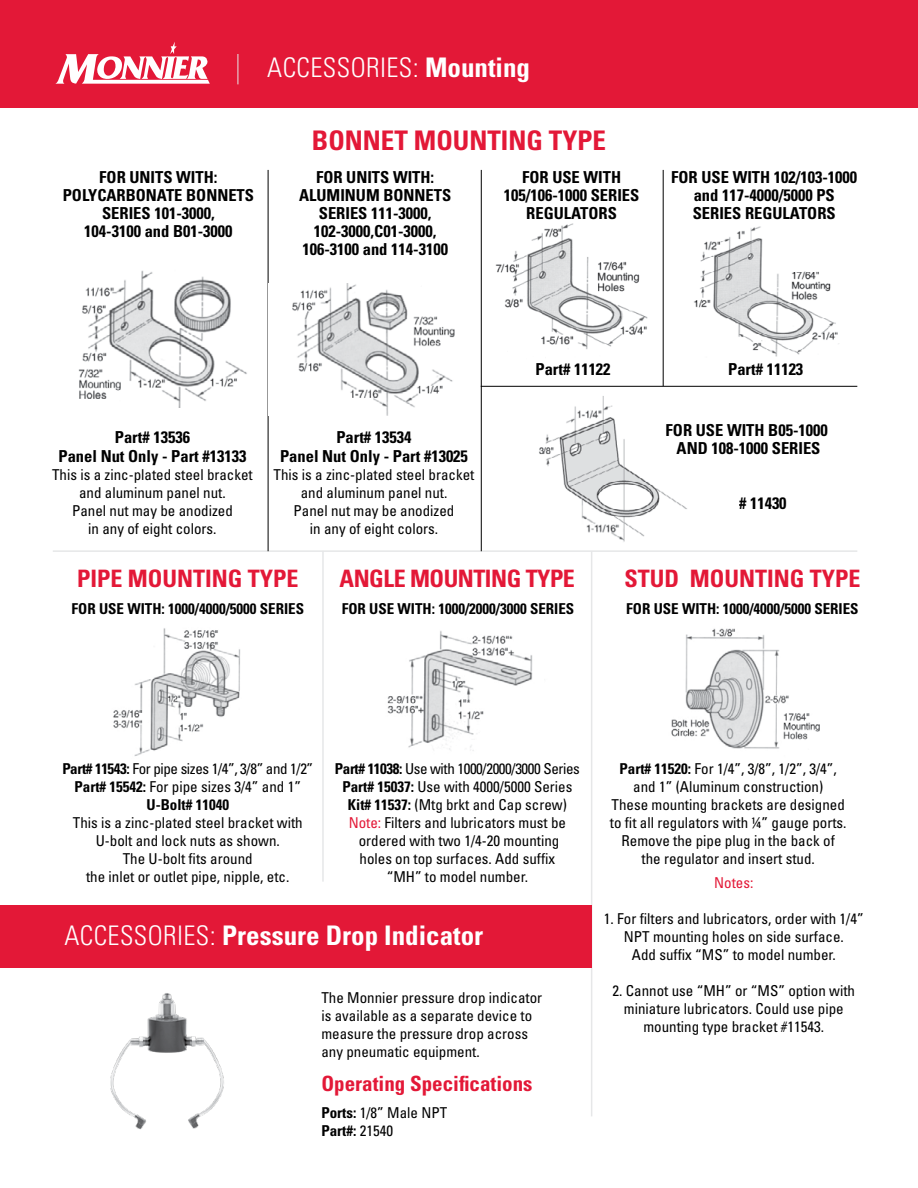
<style>
.page{position:relative;width:918px;height:1188px;background:#fff}
.page>*{position:absolute;margin:0;border:0;box-sizing:border-box;transform-origin:0 0}
.t1{font:700 condensed 27px "Univers";color:#fff}
.t2{font:300 condensed 27px "Univers";letter-spacing:.015em;color:#fff}
.t3{font:700 condensed 27px "Univers";color:#e31837}
.t4{font:700 condensed 24px "Univers";color:#e31837}
.t5{font:700 condensed 24px "Univers";letter-spacing:-.02em;color:#e31837}
.t6{font:700 condensed 21px "Univers";color:#e31837}
.t7{font:700 condensed 16.5px/18px "Univers";color:#000;text-align:center}
.t8{font:condensed 15px/18px "Univers";color:#000;text-align:center}
.t9{font:700 condensed 15px "Univers";color:#000}
.t10{font:condensed 15px "Univers";color:#e31837}
.s1{font-weight:700}
.s2{color:#e31837}
.s3{font-weight:300}
</style>
<div class="page">
<div style="left:0;top:0;width:918px;height:108px;background:#e31837"></div>
<hr style="left:591px;top:551px;width:1px;height:565px;background:#e6e7e8">
<img style="left:495px;top:223px;width:153px;height:127px">
<div style="left:0;top:906px;width:591px;height:62px;background:#e31837"></div>
<img style="left:101px;top:993px;width:138px;height:142px">
<hr style="left:53px;top:550px;width:804px;height:2px;background:#e6e7e8">
<hr style="left:481px;top:386px;width:376px;height:1px;background:#000">
<hr style="left:481px;top:170px;width:1px;height:381px;background:#000">
<hr style="left:663px;top:170px;width:1px;height:216px;background:#000">
<hr style="left:268px;top:170px;width:1px;height:381px;background:#000">
<img style="left:78px;top:270px;width:169px;height:137px">
<img style="left:268px;top:283px;width:187px;height:132px">
<img style="left:694px;top:227px;width:145px;height:130px">
<hr style="left:322px;top:551px;width:2px;height:331px;background:#e6e7e8">
<img style="left:100px;top:628px;width:142px;height:128px">
<img style="left:387px;top:631px;width:146px;height:120px">
<img style="left:671px;top:628px;width:149px;height:121px">
<img style="left:539px;top:396px;width:148px;height:146px">
<hr style="left:237px;top:54px;width:1px;height:30px;background:#e6e7e8">
<svg style="left:55px;top:42px;width:155px;height:42px"></svg>
<h1 class="t2" style="left:267px;top:52px;width:264px">ACCESSORIES: <span class="s1">Mounting</span></h1>
<p class="t7" style="left:63px;top:168px;width:193px">FOR UNITS WITH:<br>POLYCARBONATE BONNETS<br>SERIES 101-3000,<br>104-3100 and B01-3000</p>
<h1 class="t3" style="left:312px;top:124px;width:296px">BONNET MOUNTING TYPE</h1>
<p class="t7" style="left:299px;top:168px;width:154px">FOR UNITS WITH:<br>ALUMINUM BONNETS<br>SERIES 111-3000,<br>102-3000,C01-3000,<br>106-3100 and 114-3100</p>
<p class="t7" style="left:504px;top:168px;width:137px">FOR USE WITH<br>105/106-1000 SERIES<br>REGULATORS</p>
<p class="t7" style="left:671px;top:168px;width:188px">FOR USE WITH 102/103-1000 and 117-4000/5000 PS<br>SERIES REGULATORS</p>
<p class="t7" style="left:59px;top:427px;width:189px;line-height:19.8px">Part# 13536<br>Panel Nut Only - Part #13133</p>
<p class="t8" style="left:52px;top:466px;width:202px">This is a zinc-plated steel bracket and aluminum panel nut.<br>Panel nut may be anodized<br>in any of eight colors.</p>
<p class="t7" style="left:280px;top:427px;width:189px;line-height:19.8px">Part# 13534<br>Panel Nut Only - Part #13025</p>
<p class="t8" style="left:274px;top:466px;width:202px">This is a zinc-plated steel bracket and aluminum panel nut.<br>Panel nut may be anodized<br>in any of eight colors.</p>
<p class="t7" style="left:536px;top:360px;width:77px">Part# 11122</p>
<p class="t7" style="left:728px;top:360px;width:77px">Part# 11123</p>
<p class="t7" style="left:666px;top:421px;width:164px">FOR USE WITH B05-1000<br>AND 108-1000 SERIES</p>
<p class="t7" style="left:712px;top:494px;width:77px">Part# 11430</p>
<h2 class="t4" style="left:77px;top:564px;width:223px">PIPE MOUNTING TYPE</h2>
<h2 class="t5" style="left:340px;top:564px;width:237px">ANGLE MOUNTING TYPE</h2>
<h2 class="t4" style="left:624px;top:564px;width:238px">STUD MOUNTING TYPE</h2>
<p class="t9" style="left:72px;top:600px;width:234px">FOR USE WITH: 1000/4000/5000 SERIES</p>
<p class="t9" style="left:342px;top:600px;width:234px">FOR USE WITH: 1000/2000/3000 SERIES</p>
<p class="t9" style="left:626px;top:600px;width:234px">FOR USE WITH: 1000/4000/5000 SERIES</p>
<p class="t8" style="left:62px;top:759px;width:252px"><span class="s1">Part# 11543:</span> For pipe sizes 1/4”, 3/8” and 1/2”<br><span class="s1">Part# 15542:</span> For pipe sizes 3/4” and 1”<br><span class="s1">U-Bolt# 11040</span></p>
<p class="t8" style="left:73px;top:813px;width:231px">This is a zinc-plated steel bracket with<br>U-bolt and lock nuts as shown.<br>The U-bolt fits around<br>the inlet or outlet pipe, nipple, etc.</p>
<p class="t8" style="left:335px;top:759px;width:246px"><span class="s1">Part# 11038:</span> Use with 1000/2000/3000 Series <span class="s1">Part# 15037:</span> Use with 4000/5000 Series <span class="s1">Kit# 11537:</span> (Mtg brkt and Cap screw)<br><span class="s2">Note:</span> Filters and lubricators must be ordered with two 1/4-20 mounting<br>holes on top surfaces. Add suffix<br>“MH” to model number.</p>
<h1 class="t1" style="left:64px;top:919px;width:420px"><span class="s3">ACCESSORIES:</span> Pressure Drop Indicator</h1>
<p class="t8" style="left:321px;top:988px;width:222px;text-align:left">The Monnier pressure drop indicator is available as a separate device to measure the pressure drop across any pneumatic equipment.</p>
<h3 class="t6" style="left:321px;top:1070px;width:213px">Operating Specifications</h3>
<p class="t8" style="left:321px;top:1103px;width:127px;text-align:left"><span class="s1">Ports:</span> 1/8” Male NPT<br><span class="s1">Part#:</span> 21540</p>
<p class="t8" style="left:610px;top:759px;width:238px"><span class="s1">Part# 11520:</span> For 1/4”, 3/8”, 1/2”, 3/4”, and 1” (Aluminum construction)<br>These mounting brackets are designed to fit all regulators with ¼” gauge ports.<br>Remove the pipe plug in the back of<br>the regulator and insert stud.</p>
<p class="t10" style="left:714px;top:873px;width:41px">Notes:</p>
<p class="t8" style="left:604px;top:909px;width:261px">1. For filters and lubricators, order with 1/4”<br>NPT mounting holes on side surface.<br>Add suffix “MS” to model number.</p>
<p class="t8" style="left:613px;top:981px;width:244px">2. Cannot use “MH” or “MS” option with miniature lubricators. Could use pipe mounting type bracket #11543.</p>
</div>
